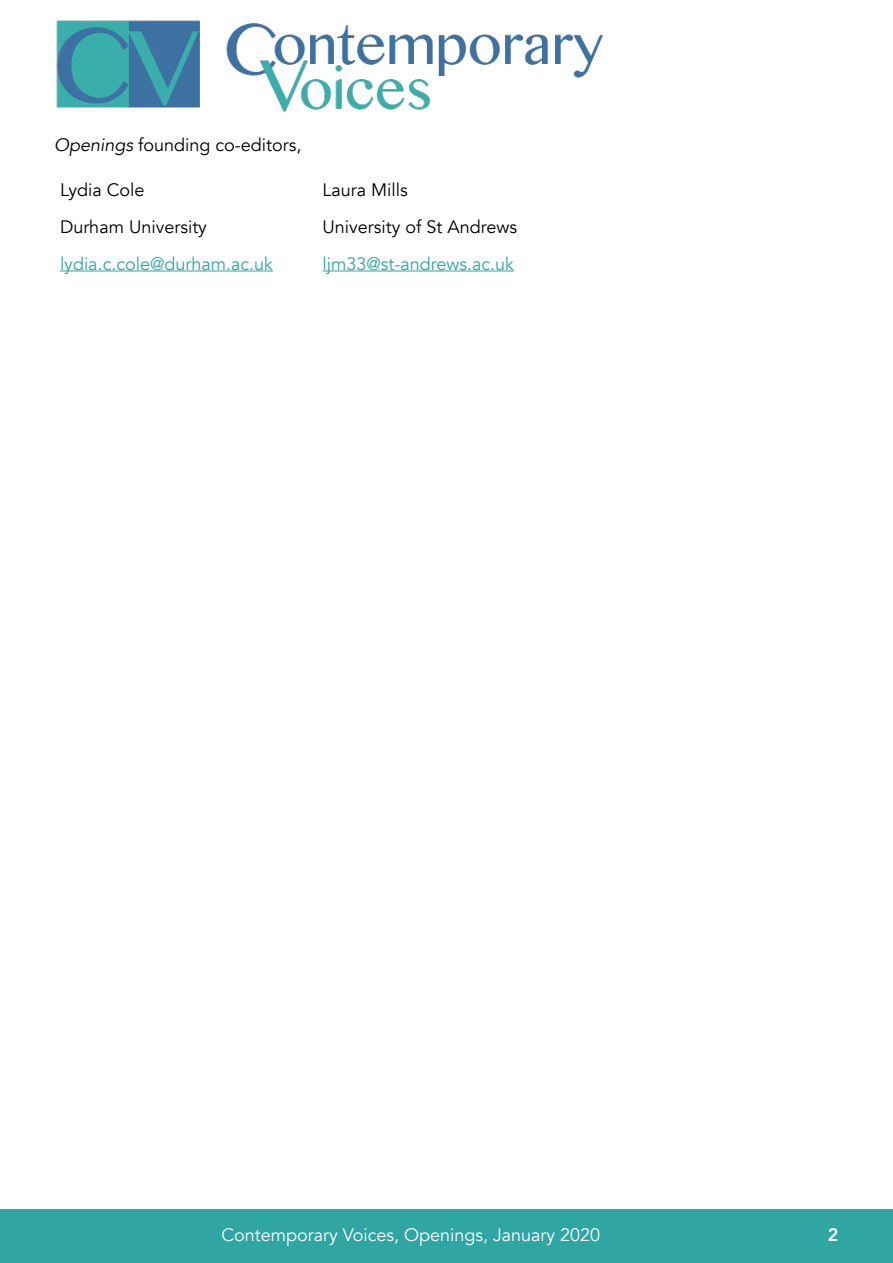
<style>
.page{position:relative;width:893px;height:1263px;background:#fff}
.page>*{position:absolute;margin:0;border:0;box-sizing:border-box;transform-origin:0 0}
.Body{font:18px "Avenir";color:#000}
.Body-2{font:18px "Avenir";color:#2fa6a2}
.t1{font:18px "Avenir";color:#fff}
.t2{font:800 18px "Avenir";color:#fff}
.s1{font-style:italic}
</style>
<div class="page">
<div style="left:0;top:1210px;width:893px;height:53px;background:#2fa6a2"></div>
<img style="left:56px;top:21px;width:547px;height:91px">
<hr style="left:60px;top:271px;width:213px;height:1px;background:#2fa6a2">
<hr style="left:322px;top:271px;width:192px;height:1px;background:#2fa6a2">
<p class="Body" style="left:54px;top:134px;width:249px"><span class="s1">Openings</span> founding co-editors,</p>
<p class="Body" style="left:60px;top:179px;width:86px">Lydia Cole</p>
<p class="Body" style="left:60px;top:216px;width:148px">Durham University</p>
<p class="Body-2" style="left:60px;top:253px;width:214px">lydia.c.cole@durham.ac.uk</p>
<p class="Body" style="left:322px;top:179px;width:87px">Laura Mills</p>
<p class="Body" style="left:322px;top:216px;width:196px">University of St Andrews</p>
<p class="Body-2" style="left:322px;top:253px;width:193px">ljm33@st-andrews.ac.uk</p>
<p class="t1" style="left:221px;top:1223px;width:380px">Contemporary Voices, Openings, January 2020</p>
<p class="t2" style="left:828px;top:1220px;width:12px">2</p>
</div>
